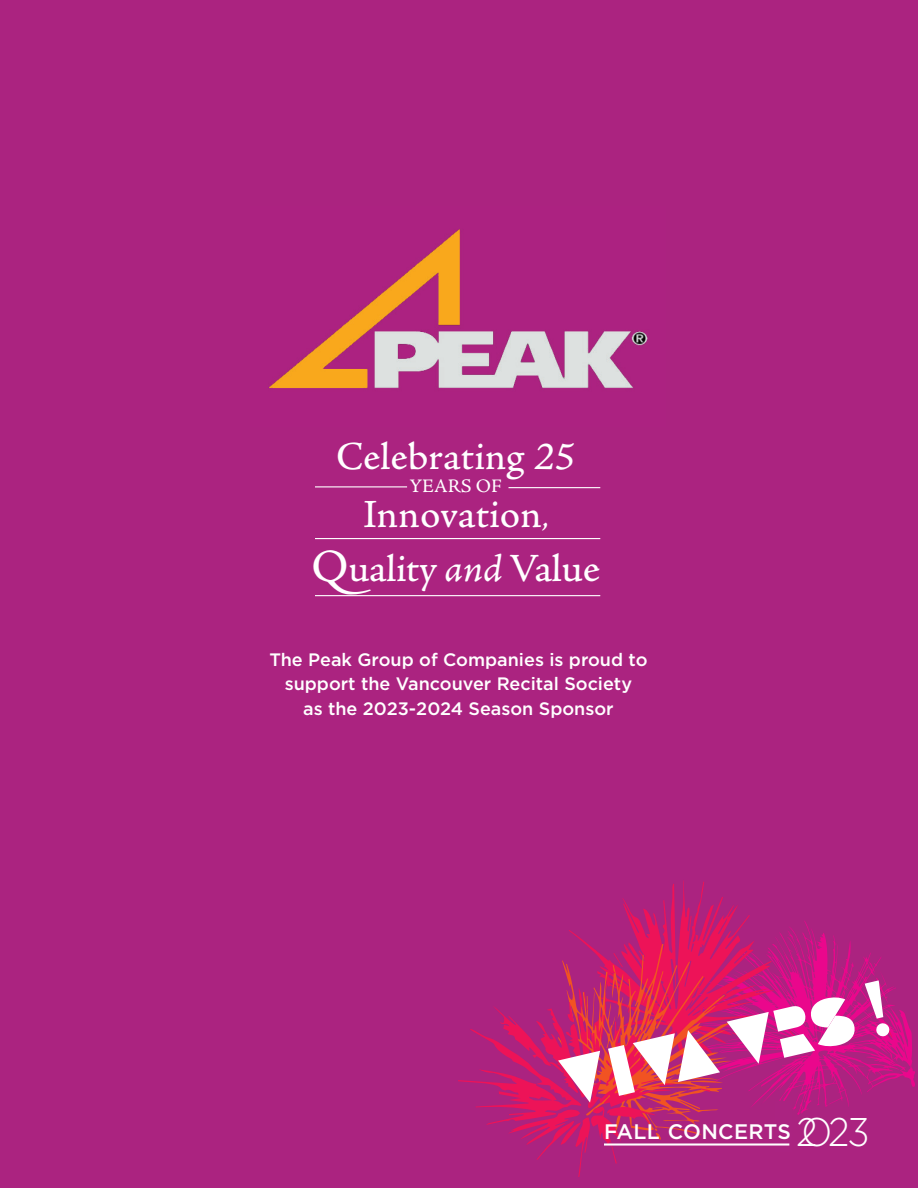
<style>
.page{position:relative;width:918px;height:1188px;background:#ab2380}
.page>*{position:absolute;margin:0;border:0;box-sizing:border-box;transform-origin:0 0}
.t1{font:39.45px "Adobe Jenson Pro Capt";color:#fff}
.t2{font:39.15px "Adobe Jenson Pro Capt";color:#fff}
.t3{font:38.85px "Adobe Jenson Pro Capt";letter-spacing:-.01em;color:#fff}
.t4{font:500 21px "Gotham";letter-spacing:.015em;color:#fff}
.t5{font:18.9px "Adobe Jenson Pro Capt";color:#fff}
.t6{font:500 18px/24.6px "Gotham";color:#fff;text-align:center}
.s1{font-family:"Adobe Jenson Pro It Capt"}
.s2{font-family:"Adobe Jenson Pro";font-size:31.5px}
.s3{font-size:45.6px}
.s4{font-size:39.45px}
.s5{font-weight:300;font-size:39.75px}
.s6{font-weight:300;font-size:40.05px}
</style>
<div class="page">
<svg style="left:856px;top:953px;width:59px;height:141px"></svg>
<svg style="left:886px;top:1024px;width:6px;height:13px"></svg>
<svg style="left:458px;top:880px;width:398px;height:297px"></svg>
<svg style="left:865px;top:980px;width:25px;height:57px"></svg>
<div style="left:775px;top:1101px;width:17px;height:51px;background:#ab2381"></div>
<hr style="left:604px;top:1143px;width:185px;height:3px;background:#fff">
<img style="left:268px;top:229px;width:380px;height:159px">
<hr style="left:508px;top:487px;width:92px;height:1px;background:#fff">
<hr style="left:315px;top:486px;width:92px;height:1px;background:#fff">
<hr style="left:315px;top:538px;width:285px;height:1px;background:#fff">
<hr style="left:315px;top:595px;width:285px;height:1px;background:#fff">
<h2 class="t2" style="left:336px;top:433px;width:241px">Celebrating <span class="s1">25</span></h2>
<p class="t5" style="left:410px;top:474px;width:94px">YEARS OF</p>
<h1 class="t1" style="left:363px;top:491px;width:188px">Innovation<span class="s2">,</span></h1>
<h3 class="t3" style="left:311px;top:545px;width:290px"><span class="s3">Q</span>uality <span class="s1">and</span> <span class="s4">Value</span></h3>
<p class="t6" style="left:269px;top:647px;width:380px">The Peak Group of Companies is proud to support the Vancouver Recital Society<br>as the 2023-2024 Season Sponsor</p>
<p class="t4" style="left:604px;top:1118px;width:267px">FALL CONCERTS <span class="s5">2</span><span class="s6">O23</span></p>
</div>
